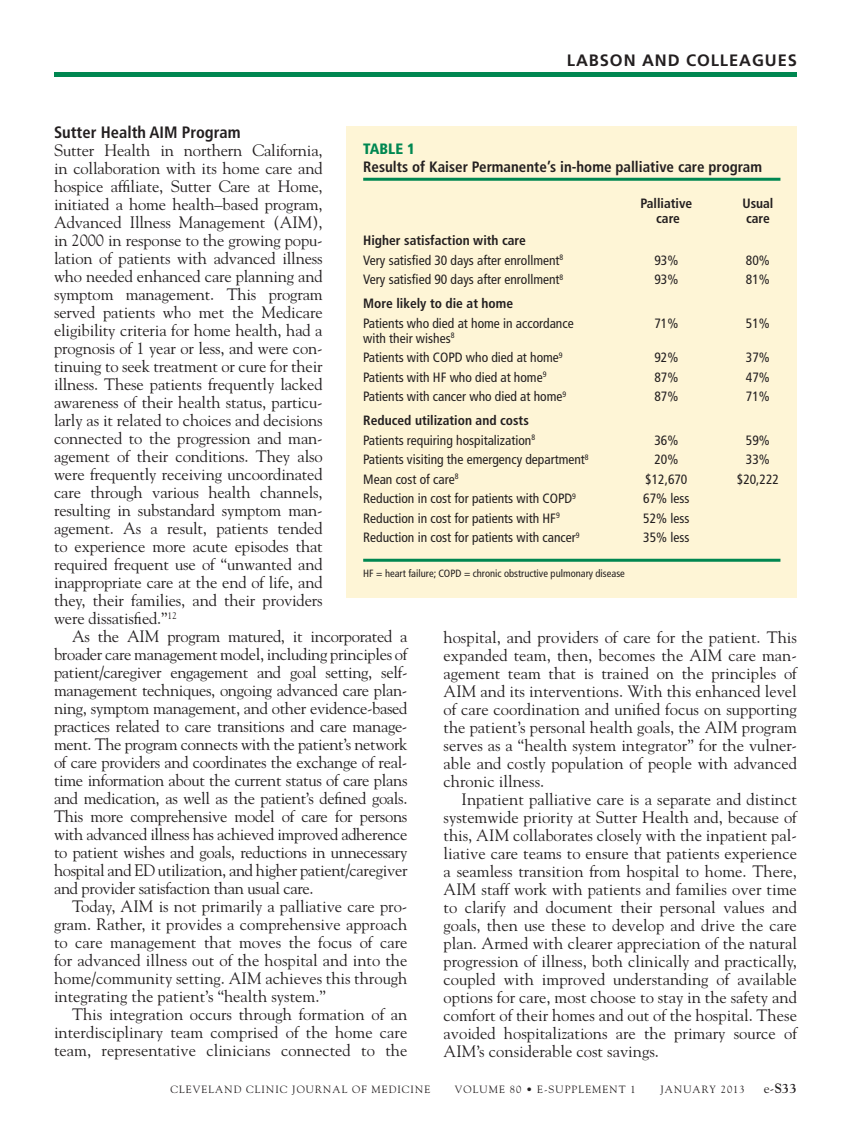
<style>
.page{position:relative;width:851px;height:1134px;background:#fff}
.page>*{position:absolute;margin:0;border:0;box-sizing:border-box;transform-origin:0 0}
.Text{font:16.5px/18px "Goudy Std";color:#231f20;text-align:justify}
.Text_no_indent{font:16.5px/18px "Goudy Std";letter-spacing:-.01em;color:#231f20;text-align:justify}
.Head_-_level_2{font:700 condensed 16.5px "Frutiger LT Std";color:#231f20}
.t1{font:700 16.5px "Frutiger LT Std";letter-spacing:.055em;color:#231f20}
.Table_title{font:700 condensed 15px "Frutiger LT Std";color:#231f20}
.Table_no{font:900 condensed 15px "Frutiger LT Std";color:#008751}
.Table_text{font:condensed 13.5px "Frutiger LT Std";color:#231f20}
.Table_text-2{font:700 condensed 13.5px "Frutiger LT Std";color:#231f20}
.Table_head{font:700 condensed 13.5px "Frutiger LT Std";color:#231f20}
.t2{font:10.5px "Goudy Std";letter-spacing:.1em;color:#231f20}
.Table_footnote{font:condensed 10.5px "Frutiger LT Std";color:#231f20}
.s1{font-size:13.5px}
.s2{font-weight:700;font-size:13.5px}
</style>
<div class="page">
<hr style="left:54px;top:72px;width:742px;height:4px;background:#008751">
<div style="left:346px;top:126px;width:450px;height:472px;background:#fef5d6"></div>
<hr style="left:363px;top:178px;width:417px;height:3px;background:#008751">
<hr style="left:363px;top:559px;width:417px;height:3px;background:#008751">
<p class="t1" style="left:567px;top:51px;width:231px">LABSON AND COLLEAGUES</p>
<p class="Head_-_level_2" style="left:54px;top:123px;width:188px">Sutter Health AIM Program</p>
<p class="Text_no_indent" style="left:54px;top:141px;width:270px">Sutter Health in northern California, in collaboration with its home care and hospice affiliate, Sutter Care at Home, initiated a home health–based program, Advanced Illness Management (AIM), in 2000 in response to the growing popu&shy;lation of patients with advanced illness who needed enhanced care planning and symptom management. This program served patients who met the Medicare eligibility criteria for home health, had a prognosis of 1 year or less, and were con&shy;tinuing to seek treatment or cure for their illness. These patients frequently lacked awareness of their health status, particu&shy;larly as it related to choices and decisions connected to the progression and man&shy;agement of their conditions. They also were frequently receiving uncoordinated care through various health channels, resulting in substandard symptom man&shy;agement. As a result, patients tended to experience more acute episodes that required frequent use of “unwanted and inappropriate care at the end of life, and they, their families, and their providers were dissatisfied.”<sup>12</sup></p>
<p class="Text" style="left:54px;top:627px;width:355px;text-indent:18px">As the AIM program matured, it incorporated a broader care management model, including principles of patient/caregiver engagement and goal setting, self&shy;management techniques, ongoing advanced care plan&shy;ning, symptom management, and other evidence-based practices related to care transitions and care manage&shy;ment. The program connects with the patient’s network of care providers and coordinates the exchange of real&shy;time information about the current status of care plans and medication, as well as the patient’s defined goals.<br>This more comprehensive model of care for persons with advanced illness has achieved improved adherence to patient wishes and goals, reductions in unnecessary hospital and ED utilization, and higher patient/caregiver and provider satisfaction than usual care.</p>
<p class="Text" style="left:54px;top:897px;width:355px;text-indent:18px">Today, AIM is not primarily a palliative care pro&shy;gram. Rather, it provides a comprehensive approach to care management that moves the focus of care for advanced illness out of the hospital and into the home/community setting. AIM achieves this through integrating the patient’s “health system.”</p>
<p class="Text" style="left:54px;top:1005px;width:355px;text-indent:18px">This integration occurs through formation of an interdisciplinary team comprised of the home care team, representative clinicians connected to the</p>
<p class="Table_no" style="left:363px;top:140px;width:53px">TABLE 1</p>
<p class="Table_title" style="left:363px;top:158px;width:400px">Results of Kaiser Permanente’s in-home palliative care program</p>
<p class="Table_head" style="left:640px;top:195px;width:53px">Palliative</p>
<p class="Table_head" style="left:742px;top:195px;width:33px">Usual</p>
<p class="Table_head" style="left:656px;top:210px;width:25px">care</p>
<p class="Table_head" style="left:746px;top:210px;width:25px">care</p>
<p class="Table_text-2" style="left:363px;top:233px;width:164px">Higher satisfaction with care</p>
<p class="Table_text" style="left:363px;top:252px;width:202px">Very satisfied 30 days after enrollment<sup>8</sup></p>
<p class="Table_text" style="left:654px;top:252px;width:25px">93%</p>
<p class="Table_text" style="left:746px;top:252px;width:25px">80%</p>
<p class="Table_text" style="left:363px;top:272px;width:202px">Very satisfied 90 days after enrollment<sup>8</sup></p>
<p class="Table_text" style="left:654px;top:272px;width:25px">93%</p>
<p class="Table_text" style="left:746px;top:272px;width:25px">81%</p>
<p class="Table_text-2" style="left:363px;top:296px;width:151px">More likely to die at home</p>
<p class="Table_text" style="left:363px;top:315px;width:212px">Patients who died at home in accordance</p>
<p class="Table_text" style="left:654px;top:315px;width:25px">71%</p>
<p class="Table_text" style="left:746px;top:315px;width:25px">51%</p>
<p class="Table_text" style="left:363px;top:330px;width:93px">with their wishes<sup>8</sup></p>
<p class="Table_text" style="left:363px;top:350px;width:201px">Patients with COPD who died at home<sup>9</sup></p>
<p class="Table_text" style="left:654px;top:350px;width:25px">92%</p>
<p class="Table_text" style="left:746px;top:350px;width:25px">37%</p>
<p class="Table_text" style="left:363px;top:369px;width:185px">Patients with HF who died at home<sup>9</sup></p>
<p class="Table_text" style="left:654px;top:369px;width:25px">87%</p>
<p class="Table_text" style="left:746px;top:369px;width:25px">47%</p>
<p class="Table_text" style="left:363px;top:389px;width:204px">Patients with cancer who died at home<sup>9</sup></p>
<p class="Table_text" style="left:654px;top:389px;width:25px">87%</p>
<p class="Table_text" style="left:746px;top:389px;width:25px">71%</p>
<p class="Table_text-2" style="left:363px;top:413px;width:167px">Reduced utilization and costs</p>
<p class="Table_text" style="left:363px;top:432px;width:173px">Patients requiring hospitalization<sup>8</sup></p>
<p class="Table_text" style="left:654px;top:432px;width:25px">36%</p>
<p class="Table_text" style="left:746px;top:432px;width:25px">59%</p>
<p class="Table_text" style="left:363px;top:452px;width:227px">Patients visiting the emergency department<sup>8</sup></p>
<p class="Table_text" style="left:654px;top:452px;width:25px">20%</p>
<p class="Table_text" style="left:746px;top:452px;width:25px">33%</p>
<p class="Table_text" style="left:363px;top:471px;width:97px">Mean cost of care<sup>8</sup></p>
<p class="Table_text" style="left:645px;top:471px;width:44px">$12,670</p>
<p class="Table_text" style="left:736px;top:471px;width:44px">$20,222</p>
<p class="Table_text" style="left:363px;top:491px;width:214px">Reduction in cost for patients with COPD<sup>9</sup></p>
<p class="Table_text" style="left:643px;top:491px;width:48px">67% less</p>
<p class="Table_text" style="left:363px;top:510px;width:198px">Reduction in cost for patients with HF<sup>9</sup></p>
<p class="Table_text" style="left:643px;top:510px;width:48px">52% less</p>
<p class="Table_text" style="left:363px;top:530px;width:218px">Reduction in cost for patients with cancer<sup>9</sup></p>
<p class="Table_text" style="left:643px;top:530px;width:48px">35% less</p>
<p class="Table_footnote" style="left:363px;top:567px;width:263px">HF = heart failure; COPD = chronic obstructive pulmonary disease</p>
<p class="Text" style="left:443px;top:628px;width:355px">hospital, and providers of care for the patient. This expanded team, then, becomes the AIM care man&shy;agement team that is trained on the principles of AIM and its interventions. With this enhanced level of care coordination and unified focus on supporting the patient’s personal health goals, the AIM program serves as a “health system integrator” for the vulner&shy;able and costly population of people with advanced chronic illness.</p>
<p class="Text" style="left:443px;top:790px;width:355px;text-indent:18px">Inpatient palliative care is a separate and distinct systemwide priority at Sutter Health and, because of this, AIM collaborates closely with the inpatient pal&shy;liative care teams to ensure that patients experience a seamless transition from hospital to home. There, AIM staff work with patients and families over time to clarify and document their personal values and goals, then use these to develop and drive the care plan. Armed with clearer appreciation of the natural progression of illness, both clinically and practically, coupled with improved understanding of available options for care, most choose to stay in the safety and comfort of their homes and out of the hospital. These avoided hospitalizations are the primary source of AIM’s considerable cost savings.</p>
<p class="t2" style="left:170px;top:1083px;width:261px">CLEVELAND CLINIC JOURNAL OF MEDICINE</p>
<p class="t2" style="left:455px;top:1083px;width:182px">VOLUME 80 • E-SUPPLEMENT 1</p>
<p class="t2" style="left:660px;top:1083px;width:138px">JANUARY 2013 <span class="s1">e-</span><span class="s2">S33</span></p>
</div>
